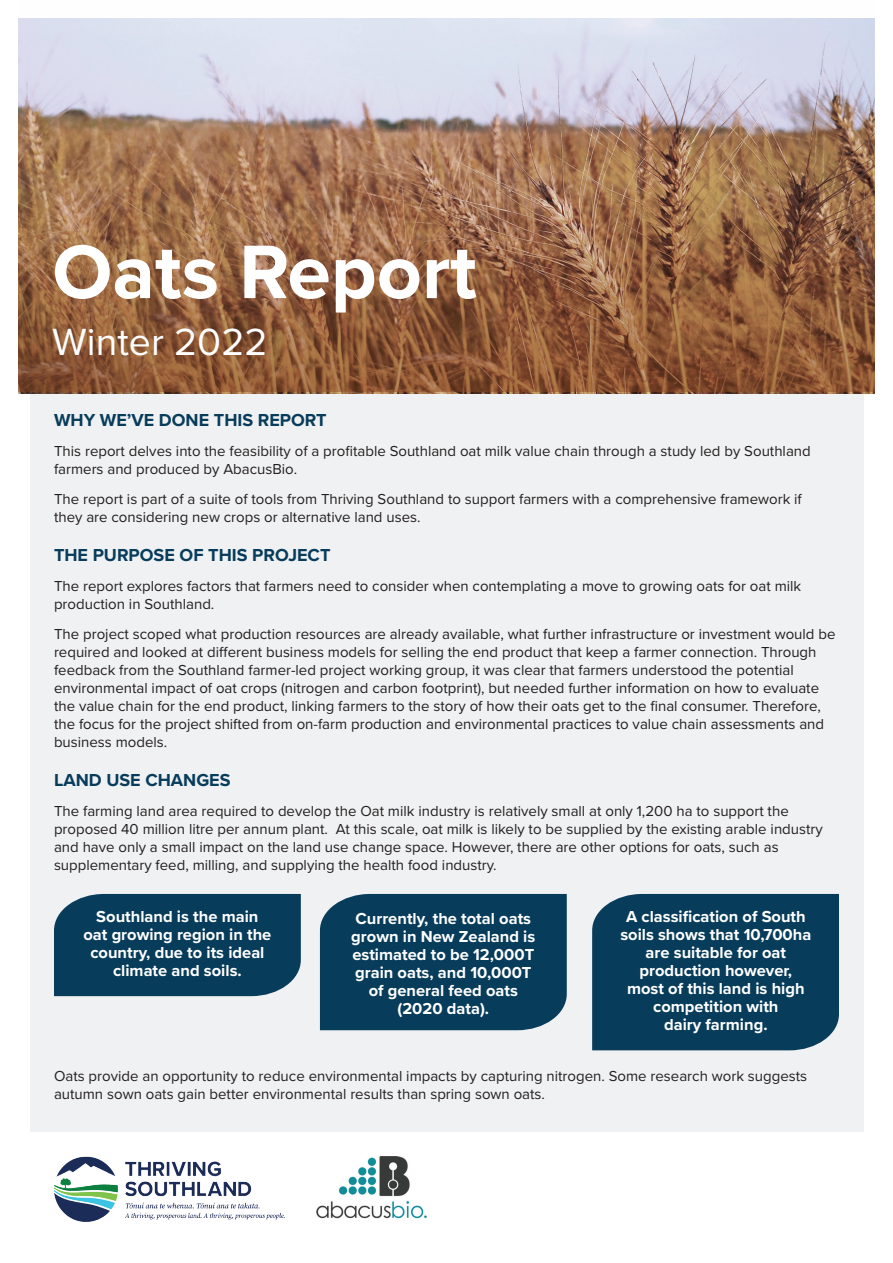
<style>
.page{position:relative;width:893px;height:1263px;background:#fff}
.page>*{position:absolute;margin:0;border:0;box-sizing:border-box;transform-origin:0 0}
.t1{font:700 78.6px "Proxima Nova";color:#fff}
.t2{font:39.3px "Proxima Nova";color:#fff}
.t3{font:700 18px "Proxima Nova";color:#073c5b}
.t4{font:700 16.5px/18px "Proxima Nova";color:#fff;text-align:center}
.t5{font:15px/18px "Proxima Nova";color:#231f20}
</style>
<div class="page">
<div style="left:30px;top:323px;width:833px;height:809px;background:#f0f1f2"></div>
<svg style="left:18px;top:18px;width:857px;height:374px;background:#a98773"></svg>
<img style="left:316px;top:1157px;width:111px;height:62px">
<img style="left:54px;top:1156px;width:231px;height:66px">
<div style="left:54px;top:894px;width:247px;height:102px;background:#073c5b"></div>
<div style="left:320px;top:894px;width:247px;height:136px;background:#073c5b"></div>
<div style="left:592px;top:894px;width:247px;height:156px;background:#073c5b"></div>
<h1 class="t1" style="left:52px;top:213px;width:426px">Oats Report</h1>
<h2 class="t2" style="left:52px;top:319px;width:217px">Winter 2022</h2>
<p class="t3" style="left:54px;top:406px;width:274px">WHY WE’VE DONE THIS REPORT</p>
<p class="t5" style="left:54px;top:442px;width:758px">This report delves into the feasibility of a profitable Southland oat milk value chain through a study led by Southland farmers and produced by AbacusBio.</p>
<p class="t5" style="left:54px;top:490px;width:749px">The report is part of a suite of tools from Thriving Southland to support farmers with a comprehensive framework if they are considering new crops or alternative land uses.</p>
<p class="t3" style="left:54px;top:542px;width:278px">THE PURPOSE OF THIS PROJECT</p>
<p class="t5" style="left:54px;top:577px;width:749px">The report explores factors that farmers need to consider when contemplating a move to growing oats for oat milk production in Southland.</p>
<p class="t5" style="left:54px;top:625px;width:783px">The project scoped what production resources are already available, what further infrastructure or investment would be required and looked at different business models for selling the end product that keep a farmer connection. Through feedback from the Southland farmer-led project working group, it was clear that farmers understood the potential environmental impact of oat crops (nitrogen and carbon footprint), but needed further information on how to evaluate the value chain for the end product, linking farmers to the story of how their oats get to the final consumer. Therefore, the focus for the project shifted from on-farm production and environmental practices to value chain assessments and business models.</p>
<p class="t3" style="left:54px;top:767px;width:178px">LAND USE CHANGES</p>
<p class="t5" style="left:54px;top:803px;width:770px">The farming land area required to develop the Oat milk industry is relatively small at only 1,200 ha to support the proposed 40 million litre per annum plant. At this scale, oat milk is likely to be supplied by the existing arable industry and have only a small impact on the land use change space. However, there are other options for oats, such as supplementary feed, milling, and supplying the health food industry.</p>
<p class="t4" style="left:83px;top:907px;width:189px">Southland is the main oat growing region in the country, due to its ideal climate and soils.</p>
<p class="t4" style="left:351px;top:909px;width:186px">Currently, the total oats grown in New Zealand is estimated to be 12,000T grain oats, and 10,000T of general feed oats (2020 data).</p>
<p class="t4" style="left:620px;top:907px;width:193px">A classification of South soils shows that 10,700ha are suitable for oat production however, most of this land is high competition with<br>dairy farming.</p>
<p class="t5" style="left:54px;top:1068px;width:755px">Oats provide an opportunity to reduce environmental impacts by capturing nitrogen. Some research work suggests autumn sown oats gain better environmental results than spring sown oats.</p>
</div>
